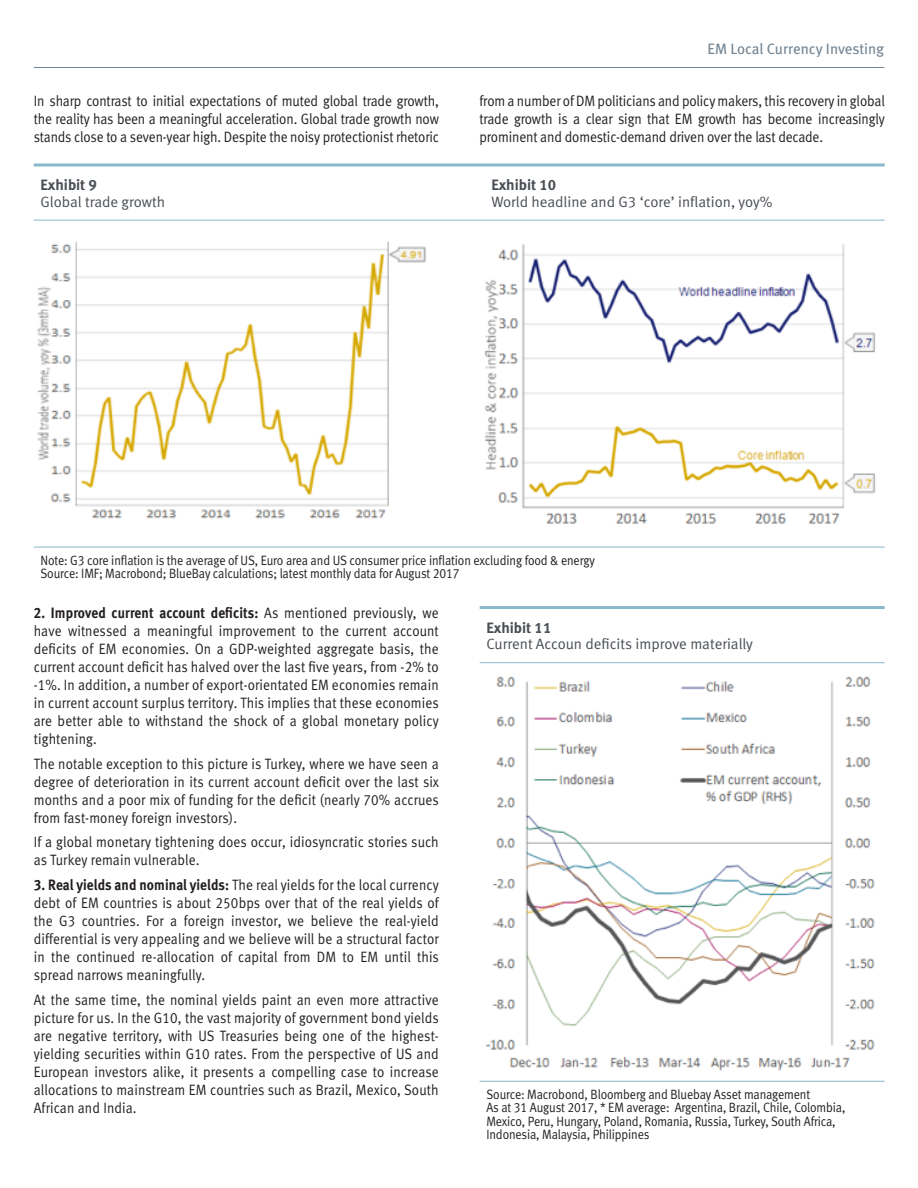
<style>
.page{position:relative;width:918px;height:1188px;background:#fff}
.page>*{position:absolute;margin:0;border:0;box-sizing:border-box;transform-origin:0 0}
.t1{font:15px/18px "Meta Normal LF";letter-spacing:.005em;color:#231f20;text-align:justify;scale:.9 1}
.t2{font:15px "Meta Normal LF";color:#4a4f55}
.t3{font:15px "Meta Bold LF";color:#4a4f55}
.t4{font:15px "Meta Book LF";color:#748593}
.t5{font:13.5px/13.5px "Meta Normal LF";letter-spacing:-.01em;color:#231f20;scale:.9 1}
.s1{font-family:"Meta Bold LF"}
</style>
<div class="page">
<hr style="left:34px;top:67px;width:850px;height:1px;background:#748593">
<hr style="left:34px;top:164px;width:851px;height:2px;background:#89b8ca">
<hr style="left:34px;top:220px;width:851px;height:1px;background:#89b8ca">
<hr style="left:34px;top:547px;width:851px;height:1px;background:#89b8ca">
<img style="left:37px;top:241px;width:390px;height:278px">
<img style="left:484px;top:244px;width:392px;height:280px">
<hr style="left:480px;top:606px;width:405px;height:3px;background:#89b8ca">
<hr style="left:480px;top:662px;width:405px;height:1px;background:#89b8ca">
<hr style="left:480px;top:1081px;width:405px;height:1px;background:#89b8ca">
<img style="left:485px;top:676px;width:390px;height:395px">
<p class="t4" style="left:708px;top:40px;width:178px">EM Local Currency Investing</p>
<p class="t1" style="left:34px;top:92px;width:452px">In sharp contrast to initial expectations of muted global trade growth, the reality has been a meaningful acceleration. Global trade growth now stands close to a seven-year high. Despite the noisy protectionist rhetoric</p>
<p class="t1" style="left:479px;top:92px;width:452px">from a number of DM politicians and policy makers, this recovery in global trade growth is a clear sign that EM growth has become increasingly prominent and domestic-demand driven over the last decade.</p>
<p class="t3" style="left:40px;top:176px;width:58px">Exhibit 9</p>
<p class="t2" style="left:40px;top:193px;width:126px">Global trade growth</p>
<p class="t3" style="left:491px;top:176px;width:66px">Exhibit 10</p>
<p class="t2" style="left:491px;top:193px;width:283px">World headline and G3 ‘core’ inflation, yoy%</p>
<p class="t5" style="left:40px;top:553px;width:618px">Note: G3 core inflation is the average of US, Euro area and US consumer price inflation excluding food &amp; energy</p>
<p class="t5" style="left:40px;top:566px;width:467px">Source: IMF; Macrobond; BlueBay calculations; latest monthly data for August 2017</p>
<p class="t1" style="left:34px;top:604px;width:452px"><span class="s1">2. Improved current account deficits:</span> As mentioned previously, we have witnessed a meaningful improvement to the current account deficits of EM economies. On a GDP-weighted aggregate basis, the current account deficit has halved over the last five years, from -2% to -1%. In addition, a number of export-orientated EM economies remain in current account surplus territory. This implies that these economies are better able to withstand the shock of a global monetary policy tightening.</p>
<p class="t1" style="left:34px;top:754px;width:452px">The notable exception to this picture is Turkey, where we have seen a degree of deterioration in its current account deficit over the last six months and a poor mix of funding for the deficit (nearly 70% accrues from fast-money foreign investors).</p>
<p class="t1" style="left:34px;top:833px;width:451px">If a global monetary tightening does occur, idiosyncratic stories such as Turkey remain vulnerable.</p>
<p class="t1" style="left:34px;top:876px;width:452px"><span class="s1">3. Real yields and nominal yields:</span> The real yields for the local currency debt of EM countries is about 250bps over that of the real yields of the G3 countries. For a foreign investor, we believe the real-yield differential is very appealing and we believe will be a structural factor in the continued re-allocation of capital from DM to EM until this spread narrows meaningfully.</p>
<p class="t1" style="left:34px;top:991px;width:452px">At the same time, the nominal yields paint an even more attractive picture for us. In the G10, the vast majority of government bond yields are negative territory, with US Treasuries being one of the highest&shy;yielding securities within G10 rates. From the perspective of US and European investors alike, it presents a compelling case to increase allocations to mainstream EM countries such as Brazil, Mexico, South African and India.</p>
<p class="t3" style="left:486px;top:619px;width:66px">Exhibit 11</p>
<p class="t2" style="left:486px;top:635px;width:268px">Current Accoun deficits improve materially</p>
<p class="t5" style="left:486px;top:1087px;width:361px">Source: Macrobond, Bloomberg and Bluebay Asset management</p>
<p class="t5" style="left:486px;top:1101px;width:400px">As at 31 August 2017, * EM average: Argentina, Brazil, Chile, Colombia,<br>Mexico, Peru, Hungary, Poland, Romania, Russia, Turkey, South Africa,<br>Indonesia, Malaysia, Philippines</p>
</div>
